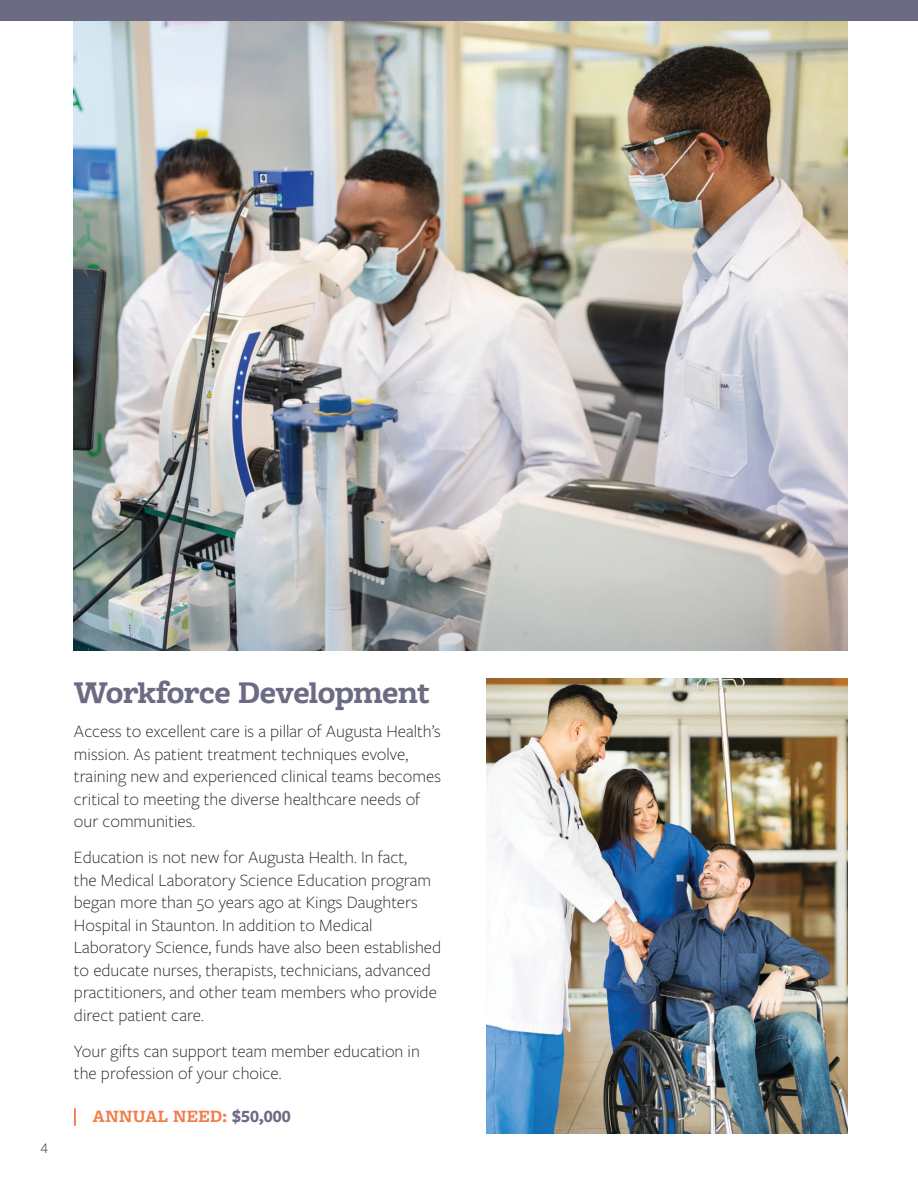
<style>
.page{position:relative;width:918px;height:1188px;background:#fff}
.page>*{position:absolute;margin:0;border:0;box-sizing:border-box;transform-origin:0 0}
.t1{font:700 33px "Freight Macro Pro";letter-spacing:-.02em;color:#6c6b84}
.body{font:300 18px/22.5px "Freight Sans Pro";color:#231f20}
.callout{font:700 18px "Freight Macro Pro";letter-spacing:.02em;color:#f27e4c}
.t2{font:15px "Freight Sans Pro";color:#58595b}
.s1{font-family:"Freight Sans Pro";color:#6c6b84}
</style>
<div class="page">
<img style="left:486px;top:679px;width:361px;height:454px">
<img style="left:74px;top:20px;width:773px;height:631px">
<svg style="left:74px;top:1109px;width:2px;height:16px"></svg>
<div style="left:0;top:0;width:918px;height:20px;background:#6c6b84"></div>
<p class="t2" style="left:40px;top:1138px;width:9px">4</p>
<p class="t1" style="left:74px;top:669px;width:357px">Workforce Development</p>
<p class="body" style="left:74px;top:720px;width:369px">Access to excellent care is a pillar of Augusta Health’s mission. As patient treatment techniques evolve, training new and experienced clinical teams becomes critical to meeting the diverse healthcare needs of our communities.</p>
<p class="body" style="left:74px;top:846px;width:369px">Education is not new for Augusta Health. In fact,<br>the Medical Laboratory Science Education program began more than 50 years ago at Kings Daughters Hospital in Staunton. In addition to Medical Laboratory Science, funds have also been established to educate nurses, therapists, technicians, advanced practitioners, and other team members who provide direct patient care.</p>
<p class="body" style="left:74px;top:1039px;width:347px">Your gifts can support team member education in the profession of your choice.</p>
<p class="callout" style="left:93px;top:1104px;width:199px">ANNUAL NEED: <span class="s1">$50,000</span></p>
</div>
